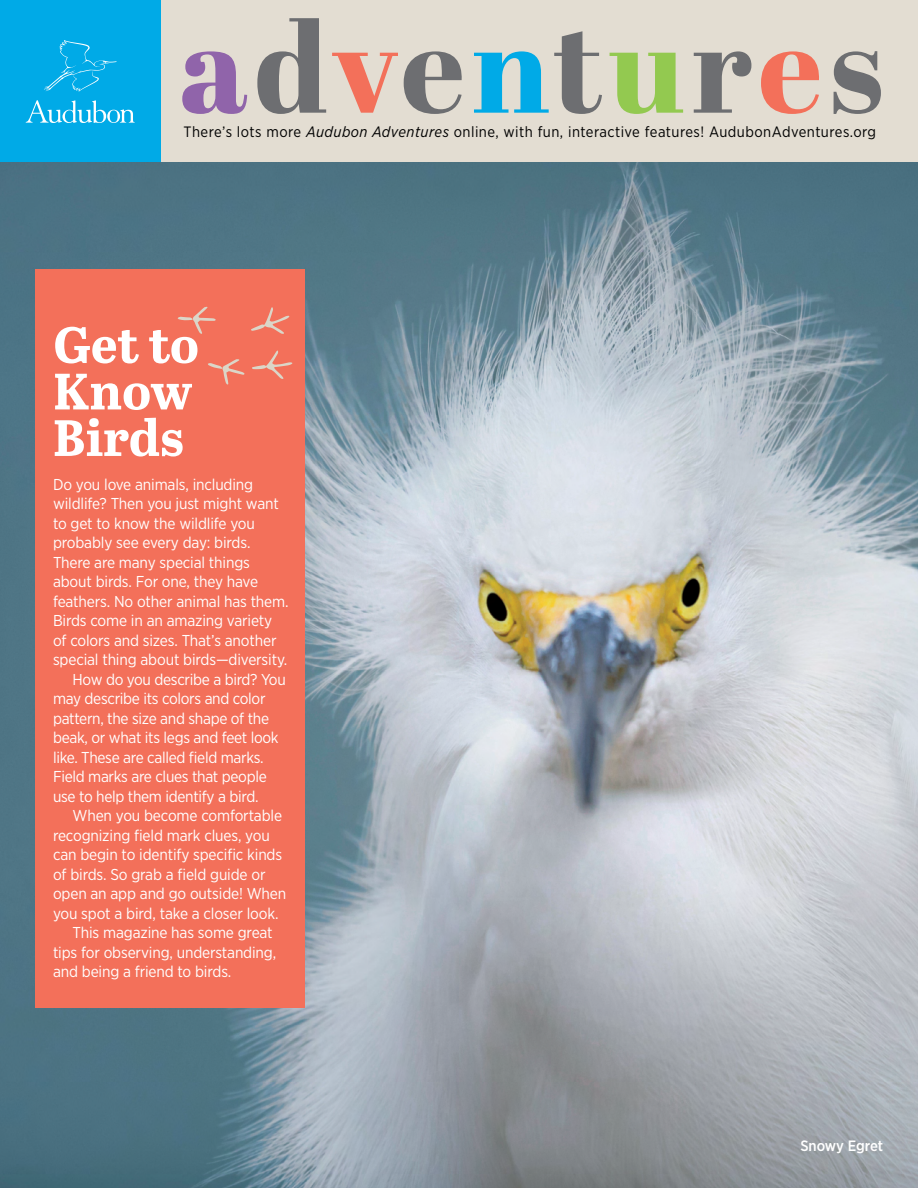
<style>
.page{position:relative;width:918px;height:1188px;background:#fff}
.page>*{position:absolute;margin:0;border:0;box-sizing:border-box;transform-origin:0 0}
.t1{font:800 126px "Abril Display";letter-spacing:.05em;color:#6d6e71}
.t2{font:700 51px/46.5px "Abril Text";color:#fff}
.t3{font:15.75px "Gotham Narrow";letter-spacing:-.01em;color:#fff}
.t4{font:15px "Gotham Narrow";letter-spacing:.03em;color:#000}
.t5{font:500 15px "Gotham Narrow";letter-spacing:-.005em;color:#fff}
.s1{color:#9064aa}
.s2{color:#f3705a}
.s3{color:#00aae7}
.s4{color:#93c950}
.s5{font-style:italic}
</style>
<div class="page">
<img style="left:0;top:162px;width:918px;height:1026px">
<div style="left:35px;top:270px;width:270px;height:738px;background:#f3705a"></div>
<div style="left:0;top:0;width:161px;height:162px;background:#00aae7"></div>
<div style="left:161px;top:0;width:757px;height:162px;background:#e3ddd2"></div>
<svg style="left:44px;top:40px;width:73px;height:51px"></svg>
<svg style="left:26px;top:100px;width:109px;height:23px"></svg>
<svg style="left:251px;top:307px;width:39px;height:27px"></svg>
<svg style="left:252px;top:350px;width:41px;height:29px"></svg>
<svg style="left:178px;top:307px;width:38px;height:27px"></svg>
<svg style="left:208px;top:359px;width:37px;height:26px"></svg>
<h1 class="t1" style="left:179px;top:-20px;width:705px"><span class="s1">a</span>d<span class="s2">v</span>e<span class="s3">n</span>t<span class="s4">u</span>r<span class="s2">e</span>s</h1>
<p class="t4" style="left:184px;top:122px;width:694px">There’s lots more <span class="s5">Audubon Adventures</span> online, with fun, interactive features! AudubonAdventures.org</p>
<h2 class="t2" style="left:53px;top:319px;width:147px">Get to<br>Know<br>Birds</h2>
<p class="t3" style="left:53px;top:475px;width:202px">Do you love animals, including</p>
<p class="t3" style="left:53px;top:494px;width:227px">wildlife? Then you just might want</p>
<p class="t3" style="left:53px;top:514px;width:203px">to get to know the wildlife you</p>
<p class="t3" style="left:53px;top:533px;width:199px">probably see every day: birds.</p>
<p class="t3" style="left:53px;top:553px;width:198px">There are many special things</p>
<p class="t3" style="left:53px;top:572px;width:207px">about birds. For one, they have</p>
<p class="t3" style="left:53px;top:592px;width:237px">feathers. No other animal has them.</p>
<p class="t3" style="left:53px;top:611px;width:221px">Birds come in an amazing variety</p>
<p class="t3" style="left:53px;top:631px;width:225px">of colors and sizes. That’s another</p>
<p class="t3" style="left:53px;top:650px;width:236px">special thing about birds—diversity.</p>
<p class="t3" style="left:73px;top:670px;width:215px">How do you describe a bird? You</p>
<p class="t3" style="left:53px;top:689px;width:214px">may describe its colors and color</p>
<p class="t3" style="left:53px;top:709px;width:218px">pattern, the size and shape of the</p>
<p class="t3" style="left:53px;top:728px;width:227px">beak, or what its legs and feet look</p>
<p class="t3" style="left:53px;top:748px;width:212px">like. These are called field marks.</p>
<p class="t3" style="left:53px;top:767px;width:215px">Field marks are clues that people</p>
<p class="t3" style="left:53px;top:787px;width:207px">use to help them identify a bird.</p>
<p class="t3" style="left:73px;top:806px;width:211px">When you become comfortable</p>
<p class="t3" style="left:53px;top:826px;width:218px">recognizing field mark clues, you</p>
<p class="t3" style="left:53px;top:845px;width:231px">can begin to identify specific kinds</p>
<p class="t3" style="left:53px;top:864px;width:214px">of birds. So grab a field guide or</p>
<p class="t3" style="left:53px;top:884px;width:235px">open an app and go outside! When</p>
<p class="t3" style="left:53px;top:903px;width:227px">you spot a bird, take a closer look.</p>
<p class="t3" style="left:73px;top:923px;width:202px">This magazine has some great</p>
<p class="t3" style="left:53px;top:942px;width:225px">tips for observing, understanding,</p>
<p class="t3" style="left:53px;top:962px;width:180px">and being a friend to birds.</p>
<p class="t5" style="left:800px;top:1136px;width:84px">Snowy Egret</p>
</div>
